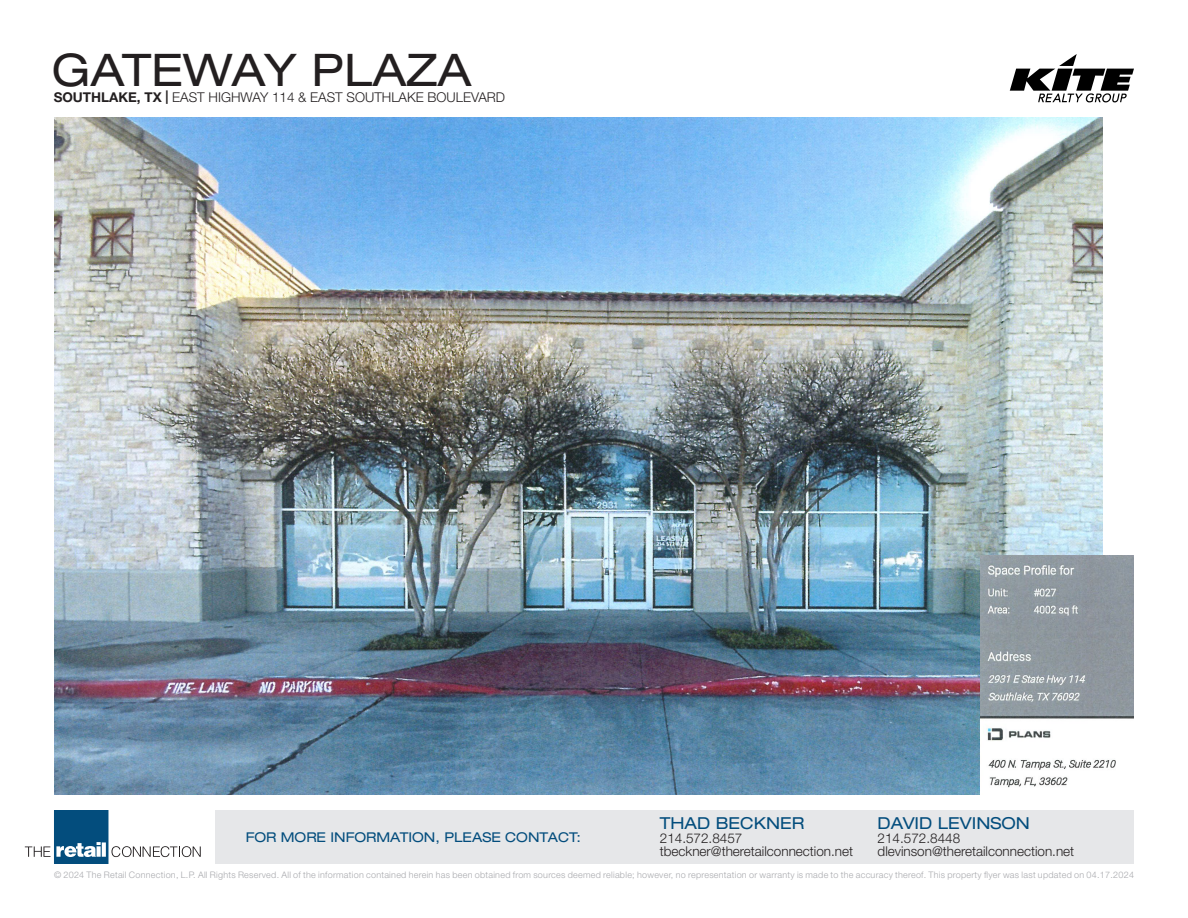
<style>
.page{position:relative;width:1188px;height:918px;background:#fff}
.page>*{position:absolute;margin:0;border:0;box-sizing:border-box;transform-origin:0 0}
.t1{font:expanded 45px "Helvetica Neue LT Std";color:#231f20}
.t2{font:expanded 16.5px "Helvetica Neue LT Std";color:#034d7d}
.t3{font:300 13.5px "Helvetica Neue LT Std";color:#231f20}
.t4{font:expanded 13.5px "Helvetica Neue LT Std";color:#034d7d}
.t5{font:300 9px "Helvetica Neue LT Std";letter-spacing:.03em;color:#a8a9ad}
.s1{font-weight:700}
</style>
<div class="page">
<svg style="left:25px;top:810px;width:176px;height:54px"></svg>
<div style="left:216px;top:810px;width:918px;height:54px;background:#e6e7e9"></div>
<svg style="left:1010px;top:54px;width:124px;height:48px"></svg>
<img style="left:54px;top:117px;width:1049px;height:678px">
<img style="left:981px;top:555px;width:153px;height:240px">
<p class="t1" style="left:51px;top:43px;width:422px">GATEWAY PLAZA</p>
<p class="t3" style="left:54px;top:89px;width:453px"><span class="s1">SOUTHLAKE, TX |</span> EAST HIGHWAY 114 &amp; EAST SOUTHLAKE BOULEVARD</p>
<p class="t4" style="left:246px;top:829px;width:337px">FOR MORE INFORMATION, PLEASE CONTACT:</p>
<p class="t2" style="left:660px;top:814px;width:146px">THAD BECKNER</p>
<p class="t3" style="left:660px;top:830px;width:84px">214.572.8457</p>
<p class="t3" style="left:660px;top:843px;width:195px">tbeckner@theretailconnection.net</p>
<p class="t2" style="left:878px;top:814px;width:154px">DAVID LEVINSON</p>
<p class="t3" style="left:878px;top:830px;width:84px">214.572.8448</p>
<p class="t3" style="left:878px;top:843px;width:198px">dlevinson@theretailconnection.net</p>
<p class="t5" style="left:54px;top:869px;width:1082px">© 2024 The Retail Connection, L.P. All Rights Reserved. All of the information contained herein has been obtained from sources deemed reliable; however, no representation or warranty is made to the accuracy thereof. This property flyer was last updated on 04.17.2024</p>
</div>
